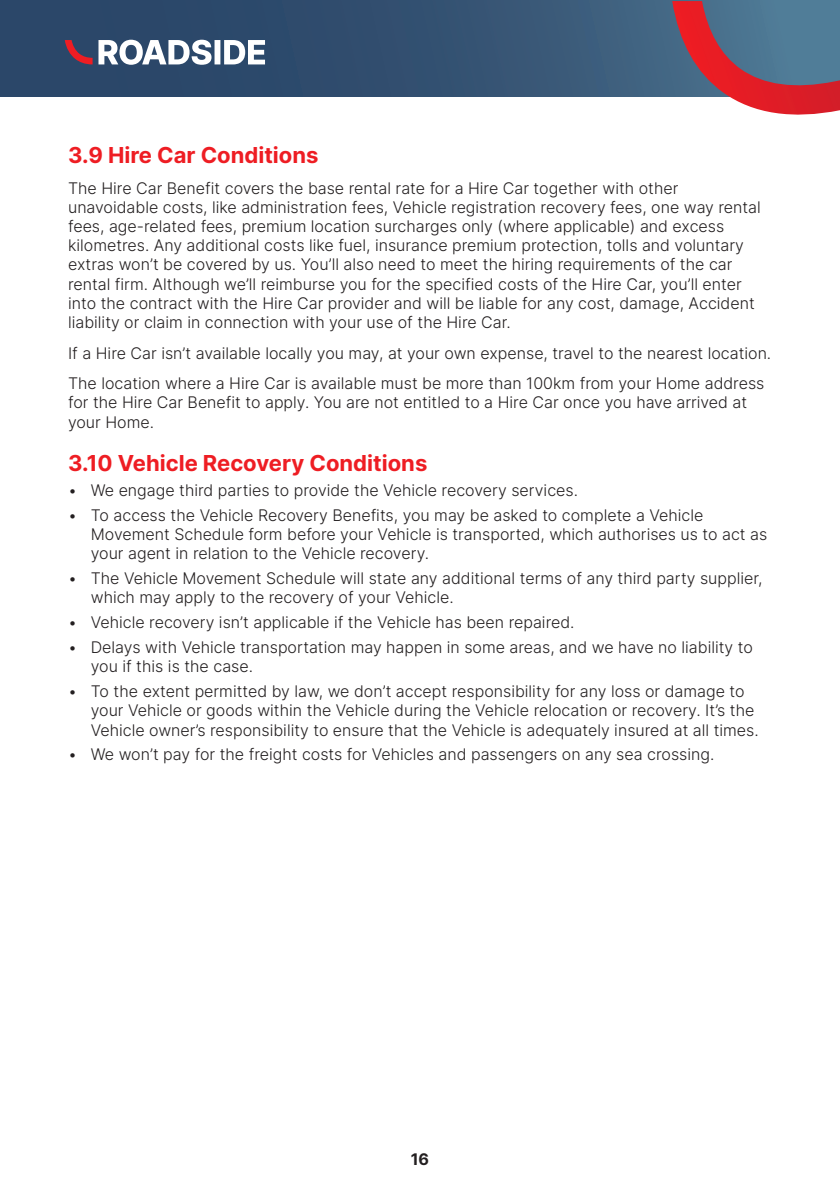
<style>
.page{position:relative;width:840px;height:1191px;background:#fff}
.page>*{position:absolute;margin:0;border:0;box-sizing:border-box;transform-origin:0 0}
.t1{font:700 22px "Inter";color:#ee1d23}
.t2{font:300 16px/19.2px "Inter";color:#231f20}
.t3{font:700 16px "Inter";color:#231f20}
</style>
<div class="page">
<svg style="left:0;top:0;width:839px;height:96px"></svg>
<svg style="left:671px;top:1px;width:168px;height:114px"></svg>
<svg style="left:98px;top:40px;width:167px;height:25px"></svg>
<svg style="left:65px;top:40px;width:27px;height:24px"></svg>
<h1 class="t1" style="left:68px;top:139px;width:252px">3.9 Hire Car Conditions</h1>
<p class="t2" style="left:68px;top:178px;width:694px">The Hire Car Benefit covers the base rental rate for a Hire Car together with other unavoidable costs, like administration fees, Vehicle registration recovery fees, one way rental fees, age-related fees, premium location surcharges only (where applicable) and excess kilometres. Any additional costs like fuel, insurance premium protection, tolls and voluntary extras won’t be covered by us. You’ll also need to meet the hiring requirements of the car rental firm. Although we’ll reimburse you for the specified costs of the Hire Car, you’ll enter into the contract with the Hire Car provider and will be liable for any cost, damage, Accident liability or claim in connection with your use of the Hire Car.</p>
<p class="t2" style="left:68px;top:337px;width:704px;line-height:30.6px">If a Hire Car isn’t available locally you may, at your own expense, travel to the nearest location.<br>The location where a Hire Car is available must be more than 100km from your Home address</p>
<p class="t2" style="left:68px;top:393px;width:680px">for the Hire Car Benefit to apply. You are not entitled to a Hire Car once you have arrived at your Home.</p>
<h1 class="t1" style="left:68px;top:447px;width:360px">3.10 Vehicle Recovery Conditions</h1>
<p class="t2" style="left:68px;top:480px;width:511px">• We engage third parties to provide the Vehicle recovery services.</p>
<p class="t2" style="left:91px;top:505px;width:677px;text-indent:-23px">• To access the Vehicle Recovery Benefits, you may be asked to complete a Vehicle<br>Movement Schedule form before your Vehicle is transported, which authorises us to act as your agent in relation to the Vehicle recovery.</p>
<p class="t2" style="left:91px;top:568px;width:672px;text-indent:-23px">• The Vehicle Movement Schedule will state any additional terms of any third party supplier, which may apply to the recovery of your Vehicle.</p>
<p class="t2" style="left:68px;top:612px;width:507px">• Vehicle recovery isn’t applicable if the Vehicle has been repaired.</p>
<p class="t2" style="left:91px;top:637px;width:663px;text-indent:-23px">• Delays with Vehicle transportation may happen in some areas, and we have no liability to you if this is the case.</p>
<p class="t2" style="left:91px;top:681px;width:669px;text-indent:-23px">• To the extent permitted by law, we don’t accept responsibility for any loss or damage to your Vehicle or goods within the Vehicle during the Vehicle relocation or recovery. It’s the<br>Vehicle owner’s responsibility to ensure that the Vehicle is adequately insured at all times.</p>
<p class="t2" style="left:68px;top:744px;width:647px">• We won’t pay for the freight costs for Vehicles and passengers on any sea crossing.</p>
<p class="t3" style="left:410px;top:1147px;width:20px">16</p>
</div>
